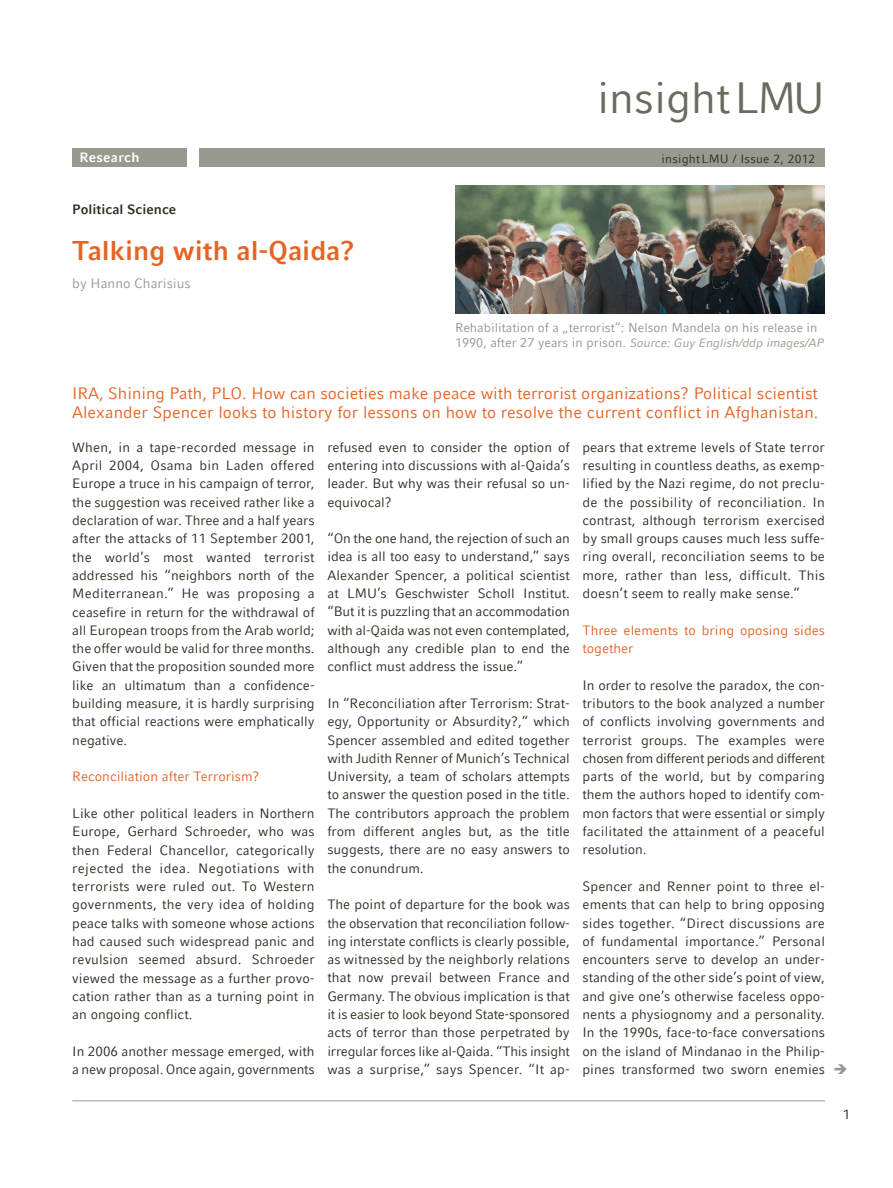
<style>
.page{position:relative;width:893px;height:1188px;background:#fff}
.page>*{position:absolute;margin:0;border:0;box-sizing:border-box;transform-origin:0 0}
.t1{font:43.5px "LMU Compatil Fact";color:#6b6a5f}
.t2{font:700 27px "LMU Compatil Fact";color:#e66324}
.t3{font:16.5px/19.5px "LMU Compatil Fact";color:#e66324}
.t4{font:13.5px/18.3px "LMU Compatil Fact";color:#312d23;text-align:justify}
.t5{font:13.5px/18.3px "LMU Compatil Fact";color:#e66324}
.t6{font:700 13.5px "LMU Compatil Fact";color:#312d23}
.t7{font:13.5px "LMU Compatil Fact";color:#99998f}
.t8{font:700 13.5px "LMU Compatil Fact";letter-spacing:.025em;color:#fff}
.t9{font:13.5px "LMU Compatil Fact";color:#231f20}
.t10{font:12.75px "LMU Compatil Fact";color:#939598}
.t11{font:12px "LMU Compatil Fact Obl";color:#99998f}
.t12{font:12px "LMU Compatil Fact";letter-spacing:.025em;color:#312d23}
.s1{font-family:"LMU Compatil Fact";font-size:12.75px;color:#939598}
</style>
<div class="page">
<hr style="left:72px;top:1100px;width:753px;height:1px;background:#99998f">
<div style="left:200px;top:149px;width:625px;height:18px;background:#99998f"></div>
<div style="left:72px;top:149px;width:115px;height:18px;background:#99998f"></div>
<img style="left:455px;top:185px;width:370px;height:129px">
<h1 class="t1" style="left:597px;top:73px;width:229px">insightLMU</h1>
<p class="t8" style="left:79px;top:150px;width:62px">Research</p>
<p class="t12" style="left:661px;top:152px;width:155px">insightLMU / Issue 2, 2012</p>
<p class="t6" style="left:72px;top:201px;width:105px">Political Science</p>
<h2 class="t2" style="left:72px;top:235px;width:284px">Talking with al-Qaida?</h2>
<p class="t7" style="left:72px;top:275px;width:120px">by Hanno Charisius</p>
<p class="t10" style="left:455px;top:320px;width:364px">Rehabilitation of a „terrorist“: Nelson Mandela on his release in</p>
<p class="t11" style="left:455px;top:336px;width:370px"><span class="s1">1990, after 27 years in prison.</span> Source: Guy English/ddp images/AP</p>
<p class="t3" style="left:72px;top:383px;width:748px">IRA, Shining Path, PLO. How can societies make peace with terrorist organizations? Political scientist<br>Alexander Spencer looks to history for lessons on how to resolve the current conflict in Afghanistan.</p>
<p class="t4" style="left:72px;top:438px;width:244px">When, in a tape-recorded message in April 2004, Osama bin Laden offered Europe a truce in his campaign of terror, the suggestion was received rather like a declaration of war. Three and a half years after the attacks of 11 September 2001, the world’s most wanted terrorist addressed his “neighbors north of the Mediterranean.” He was proposing a ceasefire in return for the withdrawal of all European troops from the Arab world; the offer would be valid for three months.<br>Given that the proposition sounded more like an ultimatum than a confidence&shy;building measure, it is hardly surprising that official reactions were emphatically negative.</p>
<p class="t5" style="left:72px;top:767px;width:189px">Reconciliation after Terrorism?</p>
<p class="t4" style="left:72px;top:804px;width:244px">Like other political leaders in Northern Europe, Gerhard Schroeder, who was then Federal Chancellor, categorically rejected the idea. Negotiations with terrorists were ruled out. To Western governments, the very idea of holding peace talks with someone whose actions had caused such widespread panic and revulsion seemed absurd. Schroeder viewed the message as a further provo&shy;cation rather than as a turning point in an ongoing conflict.</p>
<p class="t4" style="left:72px;top:1042px;width:244px">In 2006 another message emerged, with a new proposal. Once again, governments</p>
<p class="t4" style="left:327px;top:438px;width:244px">refused even to consider the option of entering into discussions with al-Qaida’s leader. But why was their refusal so un&shy;equivocal?</p>
<p class="t4" style="left:327px;top:529px;width:244px">“On the one hand, the rejection of such an idea is all too easy to understand,” says Alexander Spencer, a political scientist at LMU’s Geschwister Scholl Institut. “But it is puzzling that an accommodation with al-Qaida was not even contemplated, although any credible plan to end the conflict must address the issue.”</p>
<p class="t4" style="left:327px;top:694px;width:244px">In “Reconciliation after Terrorism: Strat&shy;egy, Opportunity or Absurdity?,“ which Spencer assembled and edited together with Judith Renner of Munich’s Technical University, a team of scholars attempts to answer the question posed in the title.<br>The contributors approach the problem from different angles but, as the title suggests, there are no easy answers to the conundrum.</p>
<p class="t4" style="left:327px;top:895px;width:244px">The point of departure for the book was the observation that reconciliation follow&shy;ing interstate conflicts is clearly possible, as witnessed by the neighborly relations that now prevail between France and Germany. The obvious implication is that it is easier to look beyond State-sponsored acts of terror than those perpetrated by irregular forces like al-Qaida. “This insight was a surprise,” says Spencer. “It ap-</p>
<p class="t4" style="left:583px;top:438px;width:244px">pears that extreme levels of State terror resulting in countless deaths, as exemp&shy;lified by the Nazi regime, do not preclu&shy;de the possibility of reconciliation. In contrast, although terrorism exercised by small groups causes much less suffe&shy;ring overall, reconciliation seems to be more, rather than less, difficult. This doesn’t seem to really make sense.”</p>
<p class="t5" style="left:583px;top:621px;width:244px">Three elements to bring oposing sides together</p>
<p class="t4" style="left:583px;top:676px;width:244px">In order to resolve the paradox, the con&shy;tributors to the book analyzed a number of conflicts involving governments and terrorist groups. The examples were chosen from different periods and different parts of the world, but by comparing them the authors hoped to identify com&shy;mon factors that were essential or simply facilitated the attainment of a peaceful resolution.</p>
<p class="t4" style="left:583px;top:877px;width:244px">Spencer and Renner point to three el&shy;ements that can help to bring opposing sides together. “Direct discussions are of fundamental importance.” Personal encounters serve to develop an under&shy;standing of the other side’s point of view, and give one’s otherwise faceless oppo&shy;nents a physiognomy and a personality.<br>In the 1990s, face-to-face conversations on the island of Mindanao in the Philip&shy;pines transformed two sworn enemies</p>
<p class="t9" style="left:843px;top:1106px;width:9px">1</p>
</div>
